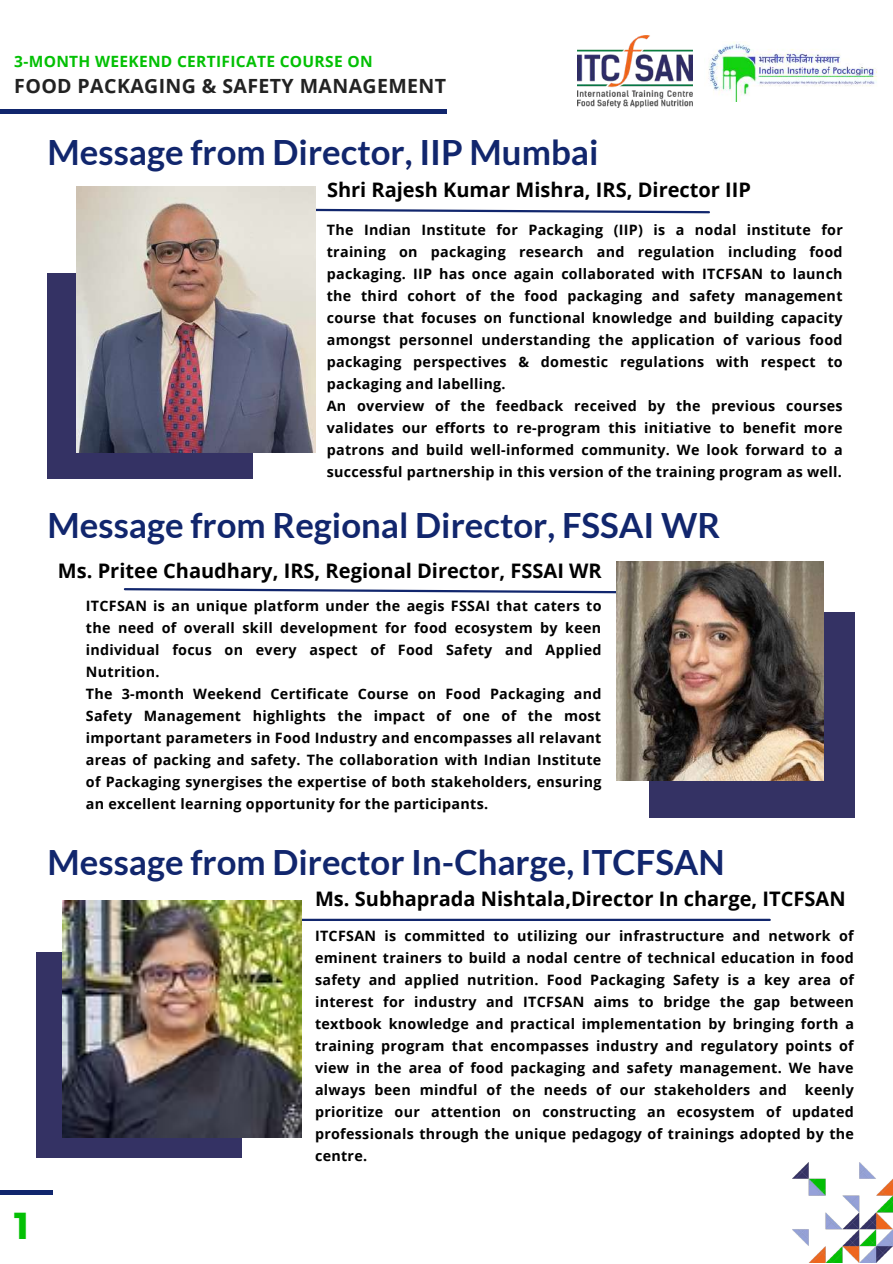
<style>
.page{position:relative;width:893px;height:1264px;background:#fff}
.page>*{position:absolute;margin:0;border:0;box-sizing:border-box;transform-origin:0 0}
.t1{font:700 37.5px "Montserrat";color:#03c004}
.t2{font:700 34.8px "Lato";color:#11266d}
.t3{font:700 19.95px "Open Sans";color:#000}
.t4{font:700 19.5px "Open Sans";letter-spacing:.02em;color:#222}
.t5{font:700 15.45px "Open Sans";letter-spacing:.02em;color:#03c004}
.t6{font:700 14.25px/22px "Open Sans";letter-spacing:.02em;color:#000}
</style>
<div class="page">
<img style="left:577px;top:36px;width:115px;height:71px">
<img style="left:708px;top:41px;width:169px;height:61px">
<hr style="left:0;top:110px;width:447px;height:3px;background:#11266d">
<hr style="left:0;top:1190px;width:52px;height:4px;background:#11266d">
<hr style="left:90px;top:918px;width:679px;height:3px;background:#11266d">
<div style="left:36px;top:952px;width:205px;height:205px;background:#343264"></div>
<img style="left:62px;top:900px;width:239px;height:237px">
<img style="left:792px;top:1162px;width:100px;height:100px">
<svg style="left:123px;top:588px;width:493px;height:6px"></svg>
<div style="left:649px;top:612px;width:205px;height:205px;background:#343264"></div>
<img style="left:616px;top:561px;width:207px;height:219px">
<svg style="left:315px;top:206px;width:395px;height:8px"></svg>
<div style="left:48px;top:273px;width:205px;height:205px;background:#343264"></div>
<img style="left:77px;top:187px;width:238px;height:265px">
<p class="t5" style="left:14px;top:50px;width:360px">3-MONTH WEEKEND CERTIFICATE COURSE ON</p>
<h3 class="t4" style="left:14px;top:72px;width:433px">FOOD PACKAGING &amp; SAFETY MANAGEMENT</h3>
<h2 class="t2" style="left:48px;top:131px;width:552px">Message from Director, IIP Mumbai</h2>
<h3 class="t3" style="left:327px;top:176px;width:425px">Shri Rajesh Kumar Mishra, IRS, Director IIP</h3>
<p class="t6" style="left:327px;top:218px;width:517px">The Indian Institute for Packaging (IIP) is a nodal institute for training on packaging research and regulation including food packaging. IIP has once again collaborated with ITCFSAN to launch the third cohort of the food packaging and safety management course that focuses on functional knowledge and building capacity amongst personnel understanding the application of various food packaging perspectives &amp; domestic regulations with respect to packaging and labelling.<br>An overview of the feedback received by the previous courses validates our efforts to re-program this initiative to benefit more patrons and build well-informed community. We look forward to a successful partnership in this version of the training program as well.</p>
<h2 class="t2" style="left:48px;top:504px;width:674px">Message from Regional Director, FSSAI WR</h2>
<h3 class="t3" style="left:58px;top:556px;width:545px">Ms. Pritee Chaudhary, IRS, Regional Director, FSSAI WR</h3>
<p class="t6" style="left:86px;top:594px;width:517px">ITCFSAN is an unique platform under the aegis FSSAI that caters to the need of overall skill development for food ecosystem by keen individual focus on every aspect of Food Safety and Applied Nutrition.<br>The 3-month Weekend Certificate Course on Food Packaging and Safety Management highlights the impact of one of the most important parameters in Food Industry and encompasses all relavant areas of packing and safety. The collaboration with Indian Institute of Packaging synergises the expertise of both stakeholders, ensuring an excellent learning opportunity for the participants.</p>
<h2 class="t2" style="left:48px;top:840px;width:678px">Message from Director In-Charge, ITCFSAN</h2>
<h3 class="t3" style="left:315px;top:884px;width:532px">Ms. Subhaprada Nishtala,Director In charge, ITCFSAN</h3>
<h1 class="t1" style="left:14px;top:1201px;width:17px">1</h1>
<p class="t6" style="left:315px;top:924px;width:540px;text-align:justify">ITCFSAN is committed to utilizing our infrastructure and network of eminent trainers to build a nodal centre of technical education in food safety and applied nutrition. Food Packaging Safety is a key area of interest for industry and ITCFSAN aims to bridge the gap between textbook knowledge and practical implementation by bringing forth a training program that encompasses industry and regulatory points of view in the area of food packaging and safety management. We have always been mindful of the needs of our stakeholders and</p>
<p class="t6" style="left:315px;top:1078px;width:540px;text-align:justify;text-indent:490px">keenly prioritize our attention on constructing an ecosystem of updated professionals through the unique pedagogy of trainings adopted by the centre.</p>
</div>
